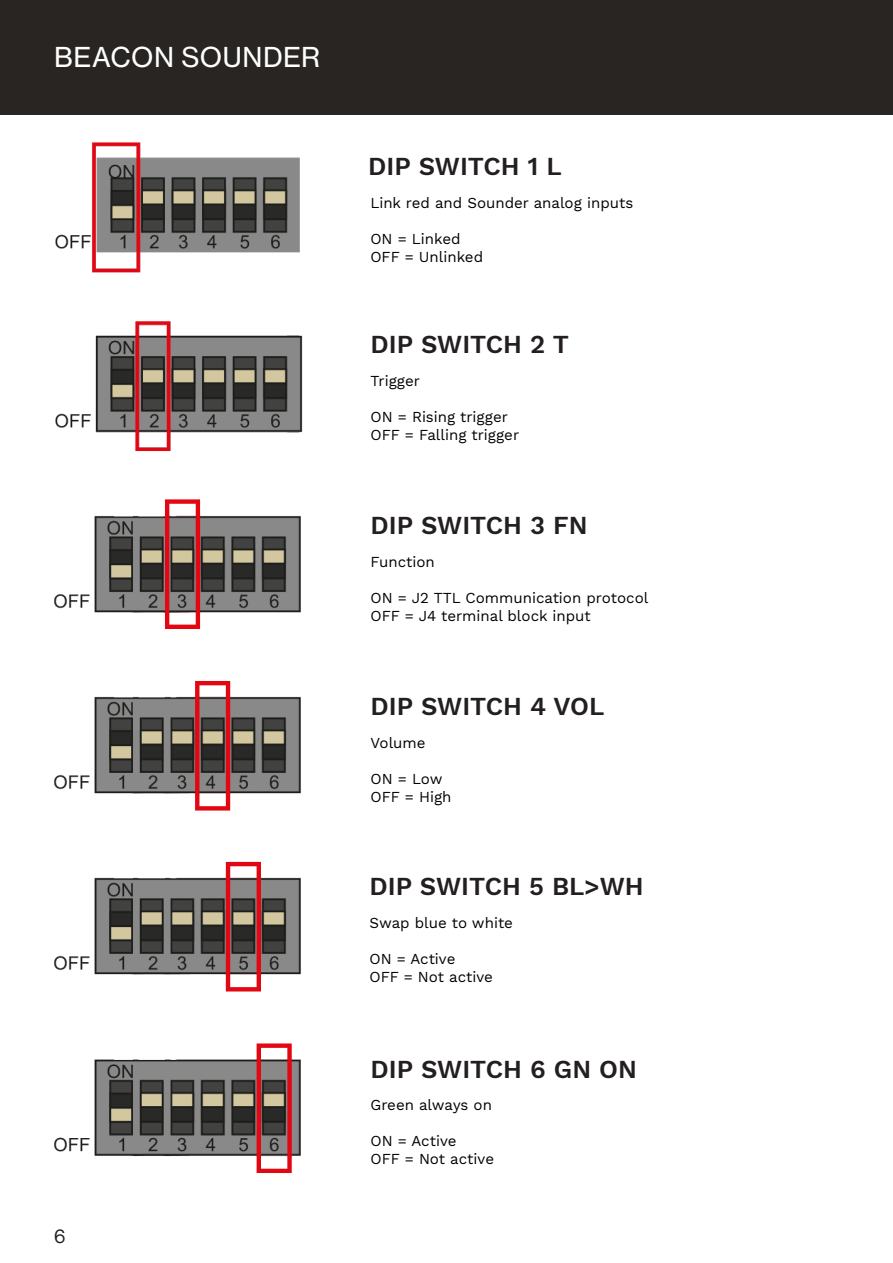
<style>
.page{position:relative;width:893px;height:1263px;background:#fff}
.page>*{position:absolute;margin:0;border:0;box-sizing:border-box;transform-origin:0 0}
.t1{font:27px "N Haas Grotesk TX Pro 55 Rg";letter-spacing:.02em;color:#fff}
.t2{font:600 25.5px "Work Sans";color:#231f20}
.t3{font:19.5px "N Haas Grotesk DS Pro 55 Rg";color:#1f1d1c}
.t4{font:15px "Work Sans";color:#000}
</style>
<div class="page">
<div style="left:0;top:0;width:892px;height:115px;background:#292522"></div>
<svg style="left:892px;top:0;width:1px;height:115px"></svg>
<img style="left:54px;top:142px;width:249px;height:1031px">
<h1 class="t1" style="left:54px;top:40px;width:267px">BEACON SOUNDER</h1>
<h3 class="t3" style="left:54px;top:1225px;width:13px">6</h3>
<p class="t2" style="left:368px;top:151px;width:195px">DIP SWITCH 1 L</p>
<p class="t4" style="left:370px;top:194px;width:264px">Link red and Sounder analog inputs</p>
<p class="t4" style="left:370px;top:230px;width:92px">ON = Linked</p>
<p class="t4" style="left:370px;top:248px;width:114px">OFF = Unlinked</p>
<p class="t2" style="left:371px;top:330px;width:200px">DIP SWITCH 2 T</p>
<p class="t4" style="left:371px;top:372px;width:51px">Trigger</p>
<p class="t4" style="left:371px;top:408px;width:139px">ON = Rising trigger</p>
<p class="t4" style="left:371px;top:426px;width:150px">OFF = Falling trigger</p>
<p class="t2" style="left:371px;top:510px;width:219px">DIP SWITCH 3 FN</p>
<p class="t4" style="left:371px;top:553px;width:66px">Function</p>
<p class="t4" style="left:371px;top:589px;width:279px">ON = J2 TTL Communication protocol</p>
<p class="t4" style="left:371px;top:607px;width:222px">OFF = J4 terminal block input</p>
<p class="t2" style="left:371px;top:691px;width:235px">DIP SWITCH 4 VOL</p>
<p class="t4" style="left:371px;top:733px;width:57px">Volume</p>
<p class="t4" style="left:371px;top:769px;width:73px">ON = Low</p>
<p class="t4" style="left:371px;top:787px;width:82px">OFF = High</p>
<p class="t2" style="left:369px;top:872px;width:276px">DIP SWITCH 5 BL&gt;WH</p>
<p class="t4" style="left:369px;top:914px;width:145px">Swap blue to white</p>
<p class="t4" style="left:369px;top:950px;width:87px">ON = Active</p>
<p class="t4" style="left:369px;top:968px;width:125px">OFF = Not active</p>
<p class="t2" style="left:371px;top:1054px;width:268px">DIP SWITCH 6 GN ON</p>
<p class="t4" style="left:371px;top:1096px;width:123px">Green always on</p>
<p class="t4" style="left:371px;top:1132px;width:87px">ON = Active</p>
<p class="t4" style="left:371px;top:1150px;width:125px">OFF = Not active</p>
</div>
